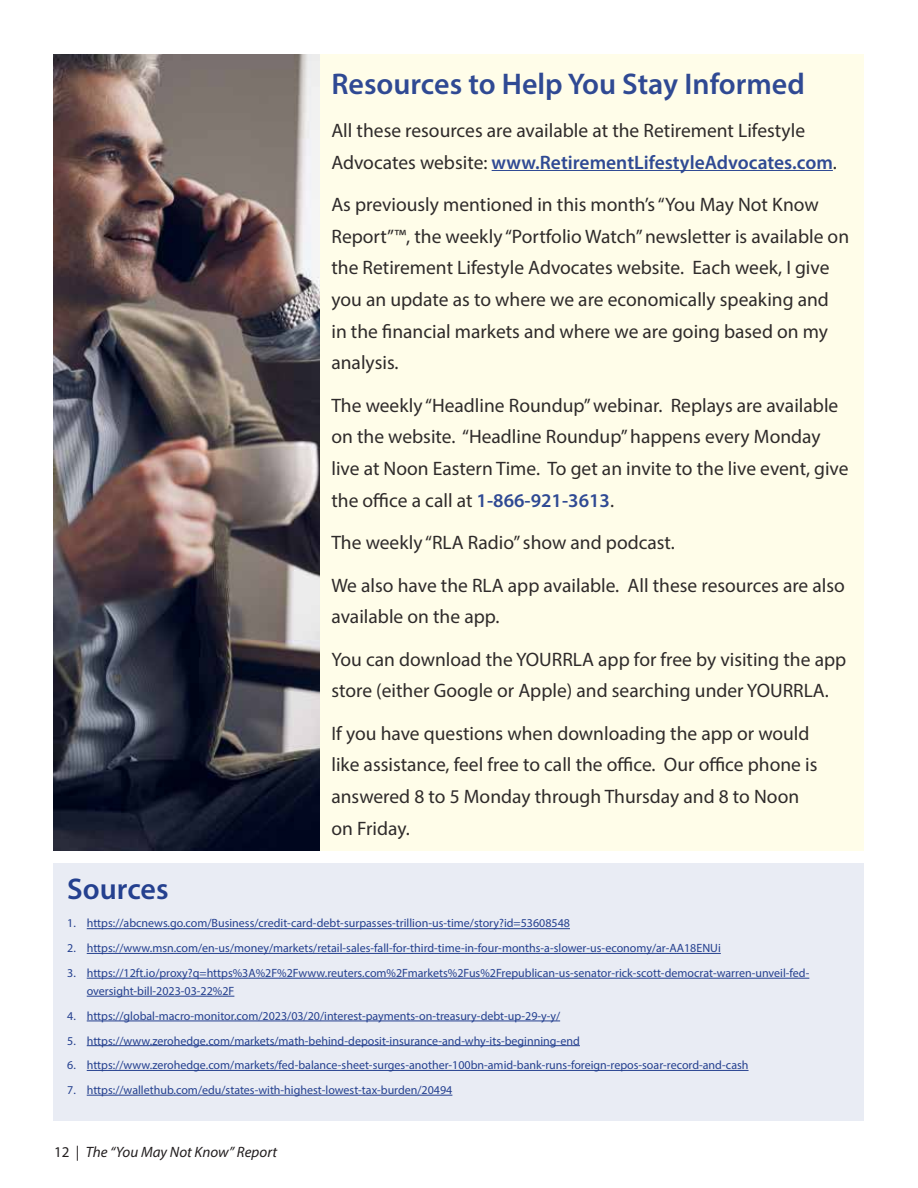
<style>
.page{position:relative;width:918px;height:1188px;background:#fff}
.page>*{position:absolute;margin:0;border:0;box-sizing:border-box;transform-origin:0 0}
.t1{font:600 30px "Myriad Pro";color:#24408f}
.t2{font:19.5px/31.7px "Myriad Pro";color:#231f20}
.t3{font:italic 15px "Myriad Pro";color:#231f20}
.t4{font:12px/18px "Myriad Pro";color:#24408f}
.s1{font-weight:600;color:#24408f}
.s2{font-style:normal}
</style>
<div class="page">
<div style="left:54px;top:54px;width:810px;height:796px;background:#fffde9"></div>
<hr style="left:492px;top:170px;width:341px;height:1px;background:#24408f">
<img style="left:54px;top:54px;width:266px;height:796px">
<div style="left:54px;top:863px;width:810px;height:257px;background:#e9ecf4"></div>
<hr style="left:87px;top:928px;width:483px;height:1px;background:#24408f">
<hr style="left:87px;top:953px;width:634px;height:1px;background:#24408f">
<hr style="left:87px;top:978px;width:722px;height:1px;background:#24408f">
<hr style="left:87px;top:996px;width:147px;height:1px;background:#24408f">
<hr style="left:87px;top:1021px;width:473px;height:1px;background:#24408f">
<hr style="left:87px;top:1045px;width:493px;height:1px;background:#24408f">
<hr style="left:87px;top:1070px;width:662px;height:1px;background:#24408f">
<hr style="left:87px;top:1095px;width:365px;height:1px;background:#24408f">
<h1 class="t1" style="left:331px;top:65px;width:475px">Resources to Help You Stay Informed</h1>
<p class="t2" style="left:331px;top:114px;width:507px">All these resources are available at the Retirement Lifestyle<br>Advocates website: <span class="s1">www.RetirementLifestyleAdvocates.com</span>.</p>
<p class="t2" style="left:331px;top:188px;width:519px">As previously mentioned in this month’s “You May Not Know Report”™, the weekly “Portfolio Watch” newsletter is available on the Retirement Lifestyle Advocates website. Each week, I give you an update as to where we are economically speaking and in the financial markets and where we are going based on my analysis.</p>
<p class="t2" style="left:331px;top:389px;width:519px">The weekly “Headline Roundup” webinar. Replays are available on the website. “Headline Roundup” happens every Monday live at Noon Eastern Time. To get an invite to the live event, give the office a call at <span class="s1">1-866-921-3613</span>.</p>
<p class="t2" style="left:331px;top:521px;width:515px;line-height:42.5px">The weekly “RLA Radio” show and podcast.<br>We also have the RLA app available. All these resources are also</p>
<p class="t2" style="left:331px;top:595px;width:516px;line-height:42.5px">available on the app.<br>You can download the YOURRLA app for free by visiting the app</p>
<p class="t2" style="left:331px;top:669px;width:499px;line-height:42.5px">store (either Google or Apple) and searching under YOURRLA.<br>If you have questions when downloading the app or would</p>
<p class="t2" style="left:331px;top:749px;width:487px">like assistance, feel free to call the office. Our office phone is answered 8 to 5 Monday through Thursday and 8 to Noon on Friday.</p>
<h1 class="t1" style="left:67px;top:870px;width:103px">Sources</h1>
<p class="t4" style="left:67px;top:914px;width:504px">1. https://abcnews.go.com/Business/credit-card-debt-surpasses-trillion-us-time/story?id=53608548</p>
<p class="t4" style="left:67px;top:939px;width:655px">2. https://www.msn.com/en-us/money/markets/retail-sales-fall-for-third-time-in-four-months-a-slower-us-economy/ar-AA18ENUi</p>
<p class="t4" style="left:87px;top:964px;width:724px;text-indent:-20px">3. https://12ft.io/proxy?q=https%3A%2F%2Fwww.reuters.com%2Fmarkets%2Fus%2Frepublican-us-senator-rick-scott-democrat-warren-unveil-fed&shy;oversight-bill-2023-03-22%2F</p>
<p class="t4" style="left:67px;top:1007px;width:494px">4. https://global-macro-monitor.com/2023/03/20/interest-payments-on-treasury-debt-up-29-y-y/</p>
<p class="t4" style="left:67px;top:1031px;width:514px">5. https://www.zerohedge.com/markets/math-behind-deposit-insurance-and-why-its-beginning-end</p>
<p class="t4" style="left:67px;top:1056px;width:683px">6. https://www.zerohedge.com/markets/fed-balance-sheet-surges-another-100bn-amid-bank-runs-foreign-repos-soar-record-and-cash</p>
<p class="t4" style="left:67px;top:1081px;width:387px">7. https://wallethub.com/edu/states-with-highest-lowest-tax-burden/20494</p>
<p class="t3" style="left:54px;top:1143px;width:225px"><span class="s2">12 |</span> The “You May Not Know” Report</p>
</div>
